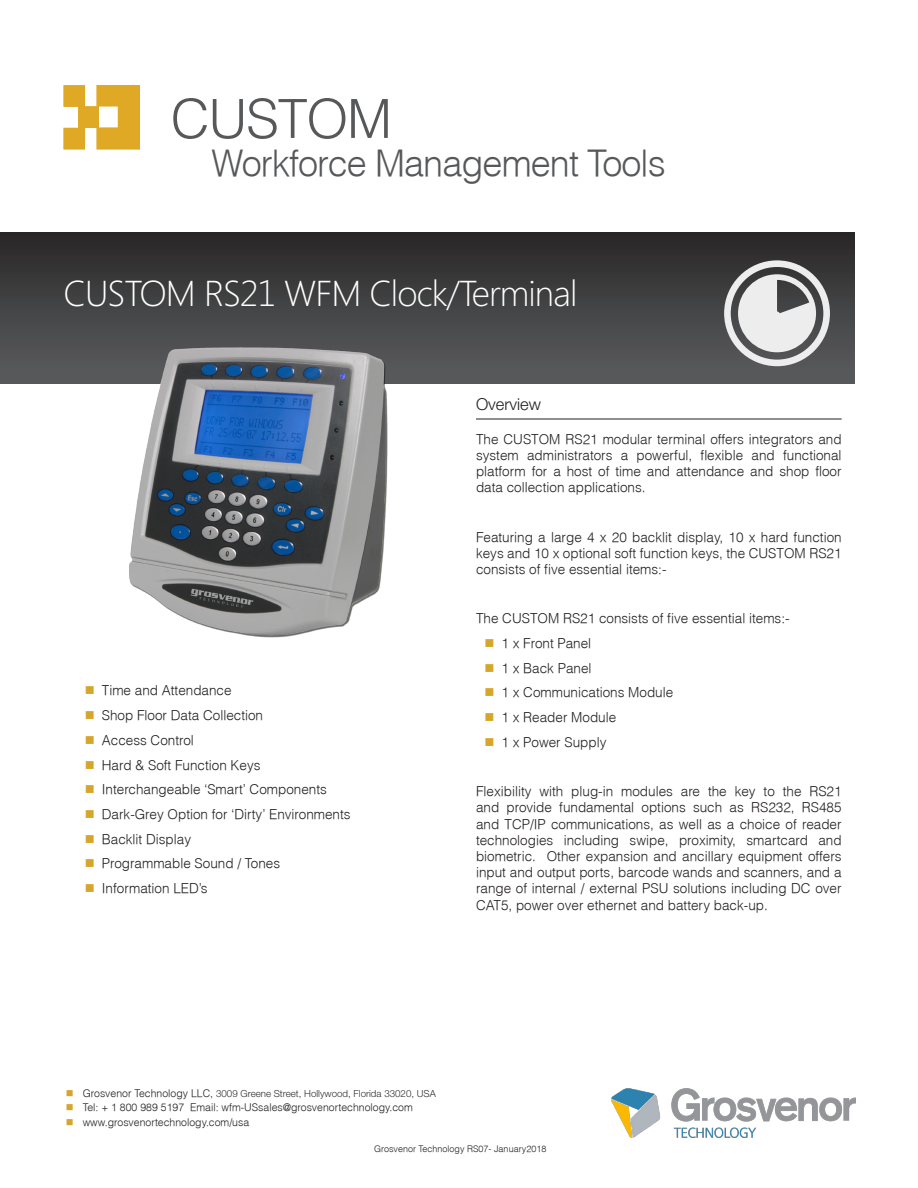
<style>
.page{position:relative;width:918px;height:1188px;background:#fff}
.page>*{position:absolute;margin:0;border:0;box-sizing:border-box;transform-origin:0 0}
.Title_01{font:300 54px "Helvetica";letter-spacing:-.025em;color:#57585a}
.t1{font:300 36px "Segoe";letter-spacing:-.025em;color:#fff}
.Title_02{font:300 36px "Helvetica";letter-spacing:-.025em;color:#57585a}
.Heading{font:300 16.5px "Helvetica Neue";color:#231f20}
.Body_Text{font:300 13.5px/16.2px "Helvetica";color:#231f20;text-align:justify}
.t2{font:300 10.5px "Helvetica";color:#231f20}
.t3{font:300 9.75px "Helvetica Neue LT Std";color:#312f30}
.t4{font:300 9px "Helvetica";color:#231f20}
.s1{font-family:"Helvetica";font-size:10.5px;color:#231f20}
</style>
<div class="page">
<div style="left:0;top:233px;width:854px;height:150px;background:linear-gradient(to bottom,#2a2829,#5b5d5e)"></div>
<svg style="left:724px;top:260px;width:106px;height:106px;background:#a0a0a0"></svg>
<img style="left:611px;top:1089px;width:244px;height:49px">
<svg style="left:64px;top:85px;width:76px;height:65px"></svg>
<hr style="left:476px;top:419px;width:366px;height:1px;background:#231f20">
<img style="left:117px;top:342px;width:284px;height:296px">
<p class="Title_01" style="left:171px;top:85px;width:223px">CUSTOM</p>
<p class="Title_02" style="left:211px;top:140px;width:456px">Workforce Management Tools</p>
<p class="t1" style="left:64px;top:272px;width:515px">CUSTOM RS21 WFM Clock/Terminal</p>
<p class="Body_Text" style="left:102px;top:682px;width:131px">Time and Attendance</p>
<p class="Body_Text" style="left:102px;top:707px;width:163px">Shop Floor Data Collection</p>
<p class="Body_Text" style="left:102px;top:732px;width:94px">Access Control</p>
<p class="Body_Text" style="left:102px;top:756px;width:160px">Hard &amp; Soft Function Keys</p>
<p class="Body_Text" style="left:102px;top:781px;width:227px">Interchangeable ‘Smart’ Components</p>
<p class="Body_Text" style="left:102px;top:806px;width:250px">Dark-Grey Option for ‘Dirty’ Environments</p>
<p class="Body_Text" style="left:102px;top:830px;width:91px">Backlit Display</p>
<p class="Body_Text" style="left:102px;top:855px;width:180px">Programmable Sound / Tones</p>
<p class="Body_Text" style="left:102px;top:880px;width:107px">Information LED’s</p>
<p class="Heading" style="left:476px;top:394px;width:67px">Overview</p>
<p class="Body_Text" style="left:476px;top:430px;width:367px">The CUSTOM RS21 modular terminal offers integrators and system administrators a powerful, flexible and functional platform for a host of time and attendance and shop floor data collection applications.</p>
<p class="Body_Text" style="left:476px;top:528px;width:367px">Featuring a large 4 x 20 backlit display, 10 x hard function keys and 10 x optional soft function keys, the CUSTOM RS21 consists of five essential items:-</p>
<p class="Body_Text" style="left:476px;top:610px;width:315px">The CUSTOM RS21 consists of five essential items:-</p>
<p class="Body_Text" style="left:502px;top:635px;width:91px">1 x Front Panel</p>
<p class="Body_Text" style="left:502px;top:659px;width:92px">1 x Back Panel</p>
<p class="Body_Text" style="left:502px;top:684px;width:173px">1 x Communications Module</p>
<p class="Body_Text" style="left:502px;top:709px;width:116px">1 x Reader Module</p>
<p class="Body_Text" style="left:502px;top:734px;width:107px">1 x Power Supply</p>
<p class="Body_Text" style="left:476px;top:783px;width:367px">Flexibility with plug-in modules are the key to the RS21 and provide fundamental options such as RS232, RS485 and TCP/IP communications, as well as a choice of reader technologies including swipe, proximity, smartcard and biometric. Other expansion and ancillary equipment offers input and output ports, barcode wands and scanners, and a range of internal / external PSU solutions including DC over CAT5, power over ethernet and battery back-up.</p>
<p class="t3" style="left:83px;top:1087px;width:355px"><span class="s1">Grosvenor Technology LLC,</span> 3009 Greene Street, Hollywood, Florida 33020, USA</p>
<p class="t2" style="left:83px;top:1101px;width:332px">Tel: + 1 800 989 5197 Email: wfm-USsales@grosvenortechnology.com</p>
<p class="t2" style="left:83px;top:1116px;width:168px">www.grosvenortechnology.com/usa</p>
<p class="t4" style="left:374px;top:1143px;width:174px">Grosvenor Technology RS07- January2018</p>
</div>
